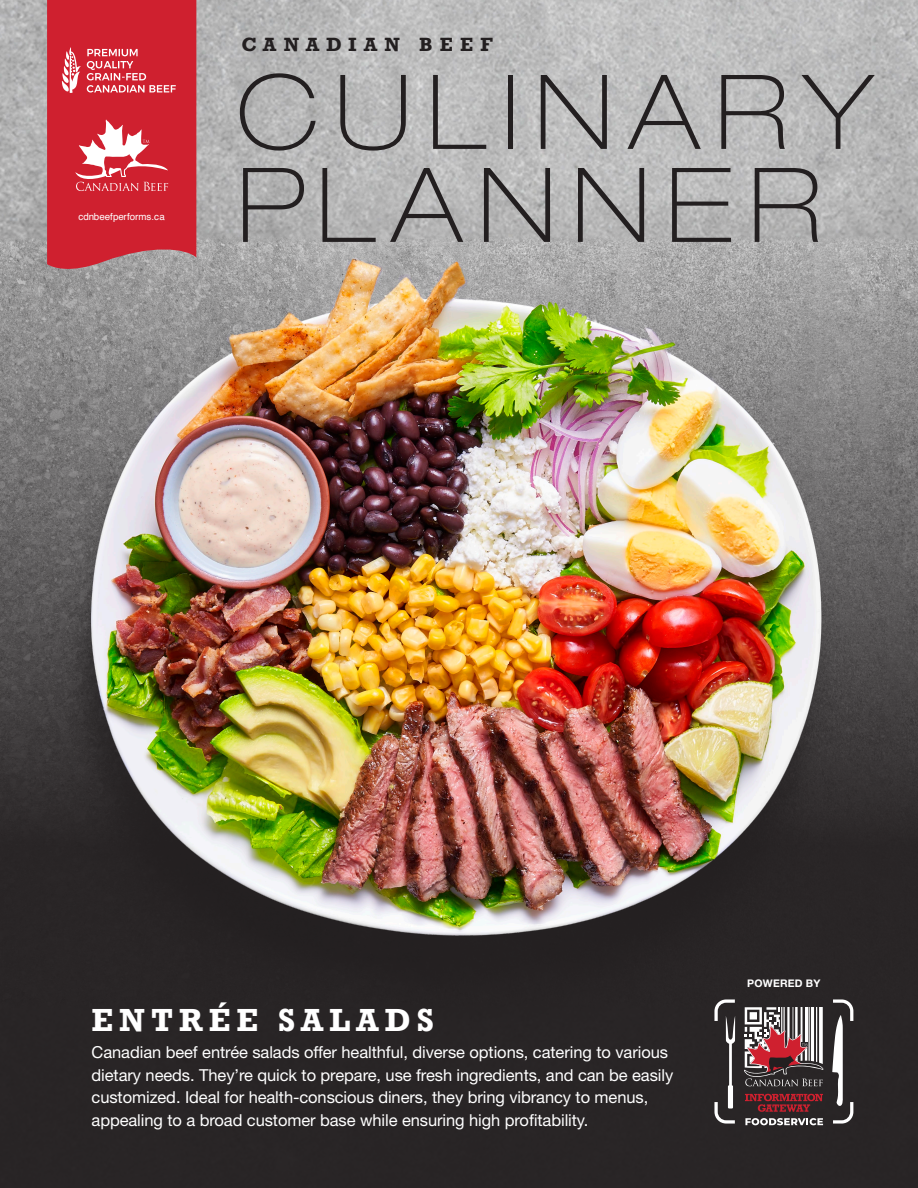
<style>
.page{position:relative;width:918px;height:1188px;background:#fff}
.page>*{position:absolute;margin:0;border:0;box-sizing:border-box;transform-origin:0 0}
.t1{font:100 expanded 103.5px/93px "Helvetica Neue LT Std";letter-spacing:.15em;color:#231f20}
.t2{font:700 30px "Rockwell";letter-spacing:.2em;color:#fff}
.t3{font:700 18px "Rockwell";letter-spacing:.4em;color:#231f20}
.t4{font:16.5px/22.5px "Helvetica Neue LT Std";letter-spacing:-.005em;color:#fff}
.Menu_Category_Copy{font:700 10.5px "Helvetica Neue LT Std";letter-spacing:.02em;color:#fff}
.t5{font:9.75px "Helvetica";letter-spacing:-.005em;color:#fff}
</style>
<div class="page">
<img style="left:0;top:0;width:918px;height:145px">
<img style="left:0;top:145px;width:918px;height:1043px">
<svg style="left:745px;top:1094px;width:78px;height:18px"></svg>
<svg style="left:744px;top:1007px;width:79px;height:79px"></svg>
<svg style="left:832px;top:999px;width:21px;height:125px"></svg>
<svg style="left:714px;top:999px;width:21px;height:125px;background:#565354"></svg>
<svg style="left:745px;top:1118px;width:78px;height:7px"></svg>
<svg style="left:47px;top:0;width:149px;height:273px;background:#d03744"></svg>
<p class="t5" style="left:79px;top:209px;width:88px">cdnbeefperforms.ca</p>
<p class="t3" style="left:241px;top:33px;width:253px">CANADIAN BEEF</p>
<p class="t1" style="left:237px;top:65px;width:637px">CULINARY<br>PLANNER</p>
<p class="Menu_Category_Copy" style="left:747px;top:977px;width:75px">POWERED BY</p>
<p class="t2" style="left:92px;top:1001px;width:344px">ENTRÉE SALADS</p>
<p class="t4" style="left:92px;top:1041px;width:583px">Canadian beef entrée salads offer healthful, diverse options, catering to various dietary needs. They’re quick to prepare, use fresh ingredients, and can be easily customized. Ideal for health-conscious diners, they bring vibrancy to menus, appealing to a broad customer base while ensuring high profitability.</p>
</div>
